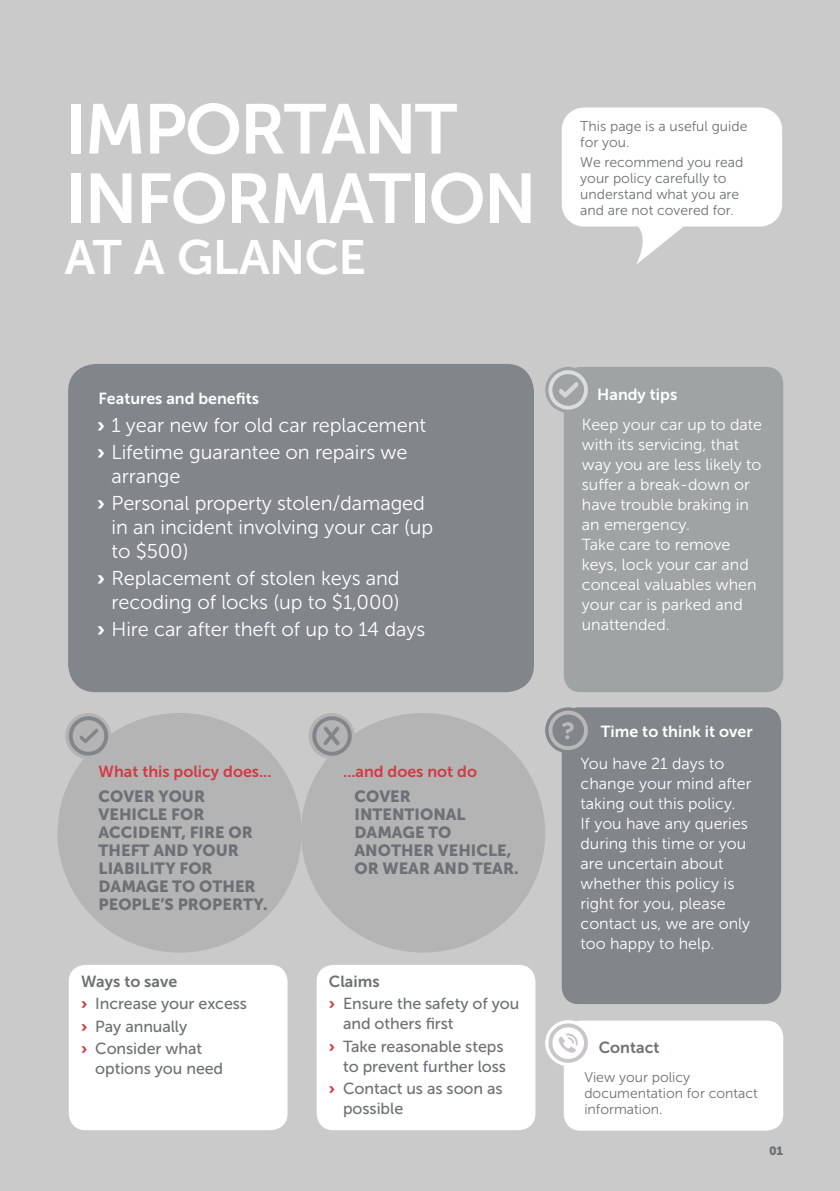
<style>
.page{position:relative;width:840px;height:1191px;background:#fff}
.page>*{position:absolute;margin:0;border:0;box-sizing:border-box;transform-origin:0 0}
.t1{font:70px/69.4px "Museo Sans 700";letter-spacing:-.03em;color:#fff}
.t2{font:48px "Museo Sans 700";letter-spacing:-.015em;color:#fff}
.t3{font:20px/26.8px "Museo Sans 300";letter-spacing:-.005em;color:#fff}
.t4{font:16.2px/18px "Museo Sans 900";color:#6d7175}
.t5{font:16px/20px "Museo Sans 300";color:#fff}
.t6{font:16px/20px "Museo Sans 500";letter-spacing:-.005em;color:#6d7175}
.t7{font:16px "Museo Sans 700";color:#fff}
.t8{font:16px "Museo Sans 700";color:#d43a44}
.t9{font:16px "Museo Sans 700";color:#6d7175}
.t10{font:14px/16px "Museo Sans 300";color:#6d7175}
.t11{font:12px "Museo Sans 900";color:#6d7175}
.s1{font-family:"Museo Sans 900"}
.s2{font-family:"Museo Sans 900";color:#d43a44}
</style>
<div class="page">
<div style="left:0;top:0;width:839px;height:1191px;background:#cacacb"></div>
<div style="left:68px;top:364px;width:465px;height:328px;background:#828589;border-radius:28px"></div>
<div style="left:561px;top:707px;width:219px;height:297px;background:#828589;border-radius:17px"></div>
<svg style="left:561px;top:108px;width:220px;height:156px"></svg>
<div style="left:545px;top:367px;width:46px;height:46px;background:#a0a3a4;border-radius:50%"></div>
<div style="left:545px;top:707px;width:46px;height:46px;background:#828589;border-radius:50%"></div>
<div style="left:563px;top:367px;width:219px;height:325px;background:#a0a3a4;border-radius:17px"></div>
<svg style="left:548px;top:370px;width:39px;height:40px"></svg>
<div style="left:563px;top:1020px;width:219px;height:110px;background:#fff;border-radius:17px"></div>
<div style="left:545px;top:1020px;width:46px;height:46px;background:#fff;border-radius:50%"></div>
<svg style="left:548px;top:1023px;width:39px;height:40px"></svg>
<svg style="left:548px;top:710px;width:39px;height:40px"></svg>
<div style="left:69px;top:965px;width:218px;height:165px;background:#fff;border-radius:17px"></div>
<div style="left:316px;top:965px;width:219px;height:165px;background:#fff;border-radius:17px"></div>
<div style="left:65px;top:713px;width:46px;height:46px;background:#b5b4b5;border-radius:50%"></div>
<div style="left:308px;top:713px;width:46px;height:46px;background:#b5b4b5;border-radius:50%"></div>
<div style="left:57px;top:713px;width:244px;height:239px;background:#b5b4b5;border-radius:50%"></div>
<div style="left:301px;top:713px;width:244px;height:239px;background:#b5b4b5;border-radius:50%"></div>
<svg style="left:312px;top:716px;width:40px;height:40px"></svg>
<svg style="left:69px;top:716px;width:39px;height:40px"></svg>
<h1 class="t1" style="left:65px;top:95px;width:473px">IMPORTANT<br>INFORMATION</h1>
<h2 class="t2" style="left:65px;top:231px;width:302px">AT A GLANCE</h2>
<p class="t7" style="left:98px;top:390px;width:162px">Features and benefits</p>
<p class="t3" style="left:97px;top:412px;width:330px"><span class="s1">›</span> 1 year new for old car replacement <span class="s1">›</span> Lifetime guarantee on repairs we</p>
<p class="t3" style="left:97px;top:463px;width:329px;text-indent:14px">arrange<br><span class="s1">›</span> Personal property stolen/damaged</p>
<p class="t3" style="left:111px;top:515px;width:323px;line-height:24px">in an incident involving your car (up to $500)</p>
<p class="t3" style="left:97px;top:566px;width:304px;line-height:24px;text-align:right"><span class="s1">›</span> Replacement of stolen keys and recoding of locks (up to $1,000)</p>
<p class="t3" style="left:97px;top:615px;width:329px"><span class="s1">›</span> Hire car after theft of up to 14 days</p>
<p class="t8" style="left:99px;top:762px;width:174px">What this policy does...</p>
<p class="t8" style="left:343px;top:762px;width:135px">...and does not do</p>
<p class="t4" style="left:99px;top:787px;width:170px">COVER YOUR<br>VEHICLE FOR<br>ACCIDENT, FIRE OR<br>THEFT AND YOUR<br>LIABILITY FOR<br>DAMAGE TO OTHER<br>PEOPLE’S PROPERTY.</p>
<p class="t4" style="left:354px;top:787px;width:165px">COVER<br>INTENTIONAL<br>DAMAGE TO<br>ANOTHER VEHICLE,<br>OR WEAR AND TEAR.</p>
<p class="t9" style="left:81px;top:972px;width:98px">Ways to save</p>
<p class="t9" style="left:329px;top:972px;width:52px">Claims</p>
<p class="t6" style="left:81px;top:991px;width:167px;line-height:22.8px"><span class="s2">›</span> Increase your excess <span class="s2">›</span> Pay annually<br><span class="s2">›</span> Consider what</p>
<p class="t6" style="left:95px;top:1059px;width:129px">options you need</p>
<p class="t6" style="left:343px;top:993px;width:177px;text-indent:-14px"><span class="s2">›</span> Ensure the safety of you and others first</p>
<p class="t6" style="left:329px;top:1036px;width:178px;text-align:right"><span class="s2">›</span> Take reasonable steps to prevent further loss</p>
<p class="t6" style="left:343px;top:1079px;width:161px;text-indent:-14px"><span class="s2">›</span> Contact us as soon as possible</p>
<p class="t10" style="left:580px;top:118px;width:168px">This page is a useful guide for you.</p>
<p class="t10" style="left:580px;top:154px;width:164px">We recommend you read your policy carefully to understand what you are and are not covered for.</p>
<p class="t7" style="left:597px;top:385px;width:81px">Handy tips</p>
<p class="t5" style="left:581px;top:415px;width:182px">Keep your car up to date with its servicing, that way you are less likely to suffer a break-down or have trouble braking in an emergency.<br>Take care to remove keys, lock your car and conceal valuables when your car is parked and unattended.</p>
<p class="t7" style="left:600px;top:722px;width:153px">Time to think it over</p>
<p class="t5" style="left:580px;top:753px;width:172px">You have 21 days to change your mind after taking out this policy.<br>If you have any queries during this time or you are uncertain about whether this policy is right for you, please contact us, we are only too happy to help.</p>
<p class="t9" style="left:598px;top:1038px;width:62px">Contact</p>
<p class="t10" style="left:584px;top:1069px;width:175px">View your policy documentation for contact information.</p>
<p class="t11" style="left:768px;top:1143px;width:16px">01</p>
</div>
